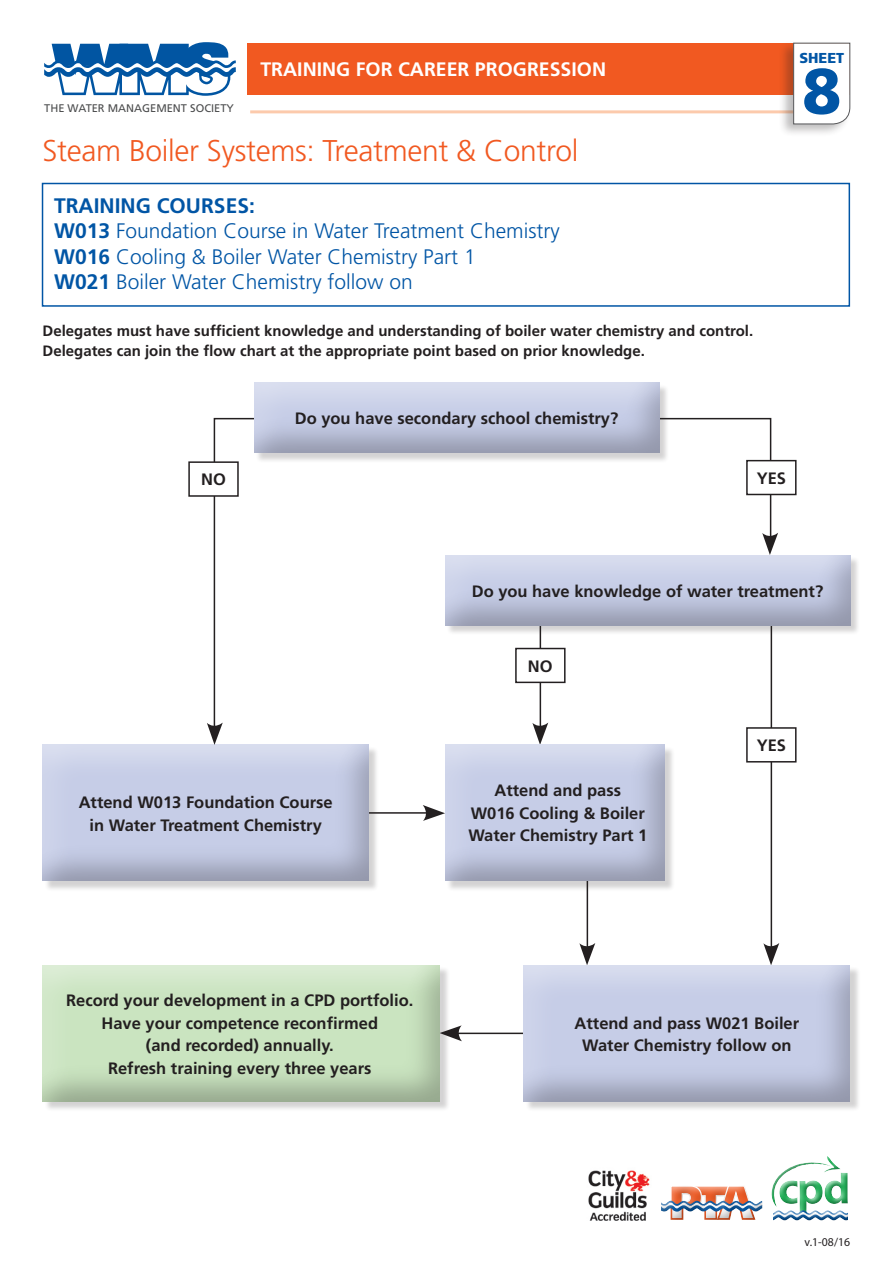
<style>
.page{position:relative;width:893px;height:1263px;background:#fff}
.page>*{position:absolute;margin:0;border:0;box-sizing:border-box;transform-origin:0 0}
.t1{font:900 64.2px "Frutiger";color:#0155a5}
.t2{font:300 30px "Frutiger";letter-spacing:-.01em;color:#f15921}
.t3{font:300 21px/25.2px "Frutiger";color:#0155a5}
.t4{font:700 19.5px "Frutiger";color:#fff}
.t5{font:700 16.5px/22.5px "Frutiger";color:#231f20;text-align:center}
.t6{font:700 15px/19.5px "Frutiger";color:#231f20}
.t7{font:900 14.4px "Frutiger";color:#0155a5}
.t8{font:12px "Myriad Pro";color:#231f20}
.t9{font:11.1px "Frutiger";color:#4b4c4d}
.s1{font-weight:700}
</style>
<div class="page">
<hr style="left:540px;top:618px;width:1px;height:116px;background:#231f20">
<svg style="left:532px;top:722px;width:16px;height:21px"></svg>
<hr style="left:587px;top:853px;width:1px;height:102px;background:#231f20">
<svg style="left:579px;top:943px;width:16px;height:21px"></svg>
<hr style="left:771px;top:605px;width:1px;height:350px;background:#231f20">
<svg style="left:763px;top:943px;width:16px;height:21px"></svg>
<hr style="left:450px;top:1032px;width:81px;height:2px;background:#231f20">
<svg style="left:450px;top:1025px;width:12px;height:16px"></svg>
<hr style="left:277px;top:812px;width:158px;height:2px;background:#231f20">
<svg style="left:423px;top:805px;width:22px;height:16px"></svg>
<svg style="left:213px;top:417px;width:41px;height:305px"></svg>
<hr style="left:250px;top:110px;width:562px;height:3px;background:#fccaac">
<div style="left:248px;top:43px;width:602px;height:52px;background:#f15921"></div>
<svg style="left:44px;top:42px;width:192px;height:54px"></svg>
<div style="left:778px;top:40px;width:73px;height:98px;background:#231f20;opacity:.3"></div>
<svg style="left:793px;top:43px;width:57px;height:81px"></svg>
<svg style="left:670px;top:417px;width:108px;height:137px"></svg>
<div style="left:189px;top:462px;width:49px;height:34px;background:#fff"></div>
<div style="left:188px;top:461px;width:51px;height:36px;border:2px solid #231f20"></div>
<div style="left:516px;top:648px;width:49px;height:34px;background:#fff"></div>
<div style="left:515px;top:648px;width:51px;height:35px;border:2px solid #231f20"></div>
<div style="left:747px;top:461px;width:49px;height:33px;background:#fff"></div>
<div style="left:746px;top:460px;width:50px;height:35px;border:2px solid #231f20"></div>
<div style="left:747px;top:728px;width:49px;height:34px;background:#fff"></div>
<div style="left:746px;top:727px;width:50px;height:35px;border:2px solid #231f20"></div>
<div style="left:42px;top:183px;width:808px;height:124px;border:2px solid #0155a5"></div>
<div style="left:255px;top:384px;width:415px;height:79px;background:#231f20;opacity:.2"></div>
<div style="left:254px;top:382px;width:406px;height:73px;background:#231f20;opacity:.3"></div>
<div style="left:446px;top:556px;width:415px;height:80px;background:#231f20;opacity:.2"></div>
<div style="left:445px;top:554px;width:406px;height:73px;background:#231f20;opacity:.3"></div>
<div style="left:44px;top:746px;width:336px;height:145px;background:#231f20;opacity:.2"></div>
<div style="left:42px;top:743px;width:327px;height:140px;background:#231f20;opacity:.3"></div>
<div style="left:446px;top:746px;width:229px;height:145px;background:#231f20;opacity:.2"></div>
<div style="left:445px;top:743px;width:222px;height:140px;background:#231f20;opacity:.3"></div>
<div style="left:525px;top:967px;width:336px;height:145px;background:#231f20;opacity:.2"></div>
<div style="left:524px;top:964px;width:327px;height:139px;background:#231f20;opacity:.3"></div>
<div style="left:44px;top:967px;width:406px;height:145px;background:#231f20;opacity:.2"></div>
<div style="left:42px;top:964px;width:398px;height:139px;background:#231f20;opacity:.3"></div>
<svg style="left:207px;top:722px;width:16px;height:23px"></svg>
<img style="left:588px;top:1170px;width:62px;height:51px">
<div style="left:661px;top:1183px;width:102px;height:40px;background:#231f20;opacity:.5"></div>
<div style="left:769px;top:1156px;width:81px;height:70px;background:#231f20;opacity:.5"></div>
<p class="t9" style="left:44px;top:101px;width:191px">THE WATER MANAGEMENT SOCIETY</p>
<p class="t4" style="left:260px;top:58px;width:347px">TRAINING FOR CAREER PROGRESSION</p>
<h2 class="t2" style="left:43px;top:133px;width:537px">Steam Boiler Systems: Treatment &amp; Control</h2>
<p class="t3" style="left:54px;top:193px;width:507px"><span class="s1">TRAINING COURSES:<br>W013</span> Foundation Course in Water Treatment Chemistry <span class="s1">W016</span> Cooling &amp; Boiler Water Chemistry Part 1<br><span class="s1">W021</span> Boiler Water Chemistry follow on</p>
<p class="t6" style="left:43px;top:321px;width:712px">Delegates must have sufficient knowledge and understanding of boiler water chemistry and control.<br>Delegates can join the flow chart at the appropriate point based on prior knowledge.</p>
<p class="t7" style="left:799px;top:49px;width:46px">SHEET</p>
<h1 class="t1" style="left:802px;top:53px;width:41px">8</h1>
<p class="t5" style="left:201px;top:468px;width:26px">NO</p>
<p class="t5" style="left:295px;top:407px;width:325px">Do you have secondary school chemistry?</p>
<p class="t5" style="left:757px;top:467px;width:31px">YES</p>
<p class="t5" style="left:472px;top:579px;width:353px">Do you have knowledge of water treatment?</p>
<p class="t5" style="left:528px;top:655px;width:26px">NO</p>
<p class="t5" style="left:79px;top:791px;width:255px">Attend W013 Foundation Course in Water Treatment Chemistry</p>
<p class="t5" style="left:468px;top:779px;width:180px">Attend and pass<br>W016 Cooling &amp; Boiler<br>Water Chemistry Part 1</p>
<p class="t5" style="left:757px;top:734px;width:31px">YES</p>
<p class="t5" style="left:66px;top:989px;width:349px">Record your development in a CPD portfolio.<br>Have your competence reconfirmed<br>(and recorded) annually.<br>Refresh training every three years</p>
<p class="t5" style="left:575px;top:1011px;width:226px">Attend and pass W021 Boiler<br>Water Chemistry follow on</p>
<p class="t8" style="left:805px;top:1234px;width:47px">v.1-08/16</p>
</div>
